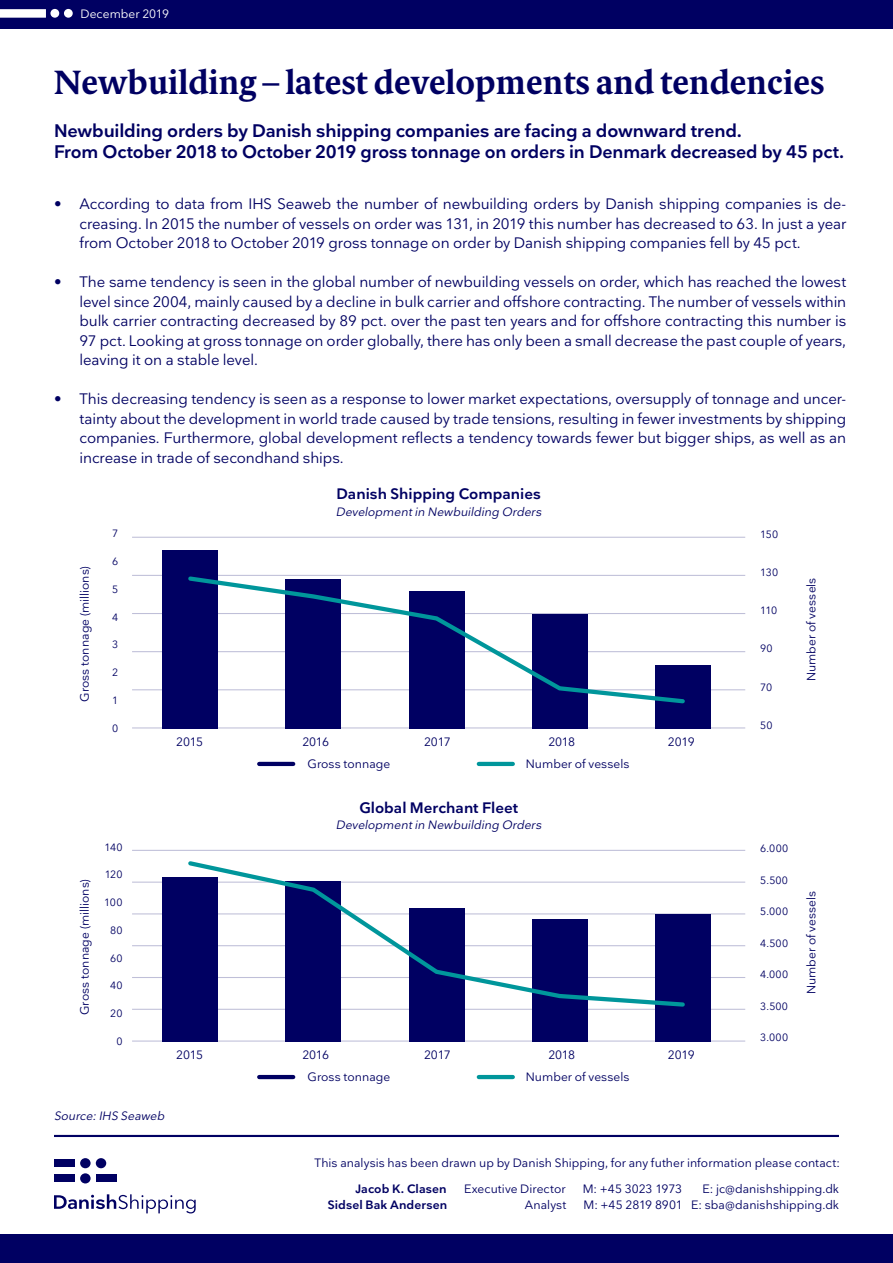
<style>
.page{position:relative;width:893px;height:1263px;background:#fff}
.page>*{position:absolute;margin:0;border:0;box-sizing:border-box;transform-origin:0 0}
.Overskift{font:700 33.75px "Berlingske Serif Text";color:#000062}
.Manchet{font:600 18px/21px "Nationale";letter-spacing:-.01em;color:#000062}
.t1{font:15px/19.5px "Nationale";letter-spacing:-.005em;color:#000062;text-align:justify}
.Brødtekst_dots{font:600 15px "Nationale";letter-spacing:-.005em;color:#000062}
.Fodnoter_Billedtekst{font:12px "Nationale";letter-spacing:.005em;color:#000062}
.Brødtekst_dots-2{font:12px "Nationale";letter-spacing:.005em;color:#000062}
.Brødtekst_dots-3{font:italic 12px "Nationale";color:#000062}
.Fodnoter_Billedtekst-2{font:600 12px "Nationale";letter-spacing:.01em;color:#000062}
.Fodnoter_Billedtekst-3{font:italic 12px "Nationale";color:#000062}
.Fodnoter_Billedtekst-4{font:12px "Nationale";letter-spacing:.005em;color:#fff}
.Fodnoter_Billedtekst-5{font:10.5px "Nationale";letter-spacing:.01em;color:#000062}
</style>
<div class="page">
<hr style="left:54px;top:1135px;width:785px;height:2px;background:#000062">
<div style="left:54px;top:1159px;width:21px;height:8px;background:#000062"></div>
<div style="left:54px;top:1174px;width:21px;height:8px;background:#000062"></div>
<div style="left:96px;top:1174px;width:21px;height:8px;background:#000062"></div>
<div style="left:80px;top:1158px;width:11px;height:10px;background:#000062;border-radius:50%"></div>
<div style="left:96px;top:1158px;width:10px;height:10px;background:#000062;border-radius:50%"></div>
<div style="left:80px;top:1173px;width:11px;height:10px;background:#000062;border-radius:50%"></div>
<svg style="left:54px;top:1194px;width:142px;height:19px"></svg>
<div style="left:0;top:1234px;width:893px;height:29px;background:#000062"></div>
<div style="left:0;top:0;width:893px;height:28px;background:#000062"></div>
<div style="left:0;top:9px;width:46px;height:9px;background:#fff"></div>
<div style="left:50px;top:9px;width:9px;height:9px;background:#fff;border-radius:50%"></div>
<div style="left:64px;top:9px;width:9px;height:9px;background:#fff;border-radius:50%"></div>
<hr style="left:132px;top:575px;width:613px;height:1px;background:#bfbfd8">
<hr style="left:132px;top:613px;width:613px;height:1px;background:#bfbfd8">
<hr style="left:132px;top:651px;width:613px;height:1px;background:#bfbfd8">
<hr style="left:132px;top:689px;width:613px;height:1px;background:#bfbfd8">
<hr style="left:132px;top:727px;width:613px;height:1px;background:#bfbfd8">
<hr style="left:132px;top:537px;width:613px;height:1px;background:#bfbfd8">
<div style="left:163px;top:550px;width:55px;height:178px;background:#000062"></div>
<div style="left:286px;top:579px;width:55px;height:149px;background:#000062"></div>
<div style="left:409px;top:591px;width:55px;height:137px;background:#000062"></div>
<div style="left:532px;top:614px;width:55px;height:114px;background:#000062"></div>
<div style="left:655px;top:664px;width:55px;height:64px;background:#000062"></div>
<svg style="left:188px;top:576px;width:499px;height:130px"></svg>
<hr style="left:479px;top:762px;width:34px;height:4px;background:#00969b">
<hr style="left:259px;top:762px;width:34px;height:4px;background:#000062">
<hr style="left:132px;top:882px;width:613px;height:1px;background:#bfbfd8">
<hr style="left:132px;top:913px;width:613px;height:1px;background:#bfbfd8">
<hr style="left:132px;top:945px;width:613px;height:1px;background:#bfbfd8">
<hr style="left:132px;top:977px;width:613px;height:1px;background:#bfbfd8">
<hr style="left:132px;top:1009px;width:613px;height:1px;background:#bfbfd8">
<hr style="left:132px;top:1040px;width:613px;height:1px;background:#bfbfd8">
<hr style="left:132px;top:850px;width:613px;height:1px;background:#bfbfd8">
<div style="left:163px;top:877px;width:55px;height:164px;background:#000062"></div>
<div style="left:286px;top:881px;width:55px;height:160px;background:#000062"></div>
<div style="left:409px;top:908px;width:55px;height:133px;background:#000062"></div>
<div style="left:532px;top:919px;width:55px;height:122px;background:#000062"></div>
<div style="left:655px;top:914px;width:55px;height:127px;background:#000062"></div>
<svg style="left:188px;top:861px;width:499px;height:148px"></svg>
<hr style="left:479px;top:1075px;width:34px;height:4px;background:#00969b">
<hr style="left:259px;top:1075px;width:34px;height:4px;background:#000062">
<p class="Fodnoter_Billedtekst-4" style="left:80px;top:6px;width:90px">December 2019</p>
<p class="Overskift" style="left:54px;top:58px;width:772px">Newbuilding – latest developments and tendencies</p>
<p class="Manchet" style="left:54px;top:120px;width:792px">Newbuilding orders by Danish shipping companies are facing a downward trend.<br>From October 2018 to October 2019 gross tonnage on orders in Denmark decreased by 45 pct.</p>
<p class="t1" style="left:80px;top:194px;width:768px;text-indent:-26px">• According to data from IHS Seaweb the number of newbuilding orders by Danish shipping companies is de&shy;creasing. In 2015 the number of vessels on order was 131, in 2019 this number has decreased to 63. In just a year from October 2018 to October 2019 gross tonnage on order by Danish shipping companies fell by 45 pct.</p>
<p class="t1" style="left:80px;top:272px;width:768px;text-indent:-26px">• The same tendency is seen in the global number of newbuilding vessels on order, which has reached the lowest level since 2004, mainly caused by a decline in bulk carrier and offshore contracting. The number of vessels within bulk carrier contracting decreased by 89 pct. over the past ten years and for offshore contracting this number is 97 pct. Looking at gross tonnage on order globally, there has only been a small decrease the past couple of years, leaving it on a stable level.</p>
<p class="t1" style="left:80px;top:389px;width:768px;text-indent:-26px">• This decreasing tendency is seen as a response to lower market expectations, oversupply of tonnage and uncer&shy;tainty about the development in world trade caused by trade tensions, resulting in fewer investments by shipping companies. Furthermore, global development reflects a tendency towards fewer but bigger ships, as well as an increase in trade of secondhand ships.</p>
<p class="Brødtekst_dots-2" style="left:77px;top:702px;width:137px;rotate:-90deg">Gross tonnage (millions)</p>
<p class="Fodnoter_Billedtekst-5" style="left:112px;top:527px;width:8px">7</p>
<p class="Fodnoter_Billedtekst-5" style="left:112px;top:555px;width:8px">6</p>
<p class="Fodnoter_Billedtekst-5" style="left:112px;top:583px;width:8px">5</p>
<p class="Fodnoter_Billedtekst-5" style="left:112px;top:610px;width:8px">4</p>
<p class="Fodnoter_Billedtekst-5" style="left:112px;top:638px;width:8px">3</p>
<p class="Fodnoter_Billedtekst-5" style="left:112px;top:666px;width:8px">2</p>
<p class="Fodnoter_Billedtekst-5" style="left:112px;top:694px;width:8px">1</p>
<p class="Fodnoter_Billedtekst-5" style="left:112px;top:721px;width:8px">0</p>
<p class="Brødtekst_dots" style="left:336px;top:485px;width:206px">Danish Shipping Companies</p>
<p class="Brødtekst_dots-3" style="left:336px;top:504px;width:210px">Developmentin Newbuilding Orders</p>
<p class="Brødtekst_dots-2" style="left:176px;top:734px;width:28px">2015</p>
<p class="Brødtekst_dots-2" style="left:302px;top:734px;width:28px">2016</p>
<p class="Brødtekst_dots-2" style="left:424px;top:734px;width:28px">2017</p>
<p class="Brødtekst_dots-2" style="left:548px;top:734px;width:28px">2018</p>
<p class="Brødtekst_dots-2" style="left:668px;top:734px;width:28px">2019</p>
<p class="Brødtekst_dots-2" style="left:307px;top:756px;width:84px">Gross tonnage</p>
<p class="Brødtekst_dots-2" style="left:526px;top:756px;width:105px">Number of vessels</p>
<p class="Brødtekst_dots-2" style="left:77px;top:1015px;width:137px;rotate:-90deg">Gross tonnage (millions)</p>
<p class="Fodnoter_Billedtekst-5" style="left:105px;top:840px;width:19px">140</p>
<p class="Fodnoter_Billedtekst-5" style="left:105px;top:868px;width:19px">120</p>
<p class="Fodnoter_Billedtekst-5" style="left:104px;top:896px;width:20px">100</p>
<p class="Fodnoter_Billedtekst-5" style="left:110px;top:923px;width:14px">80</p>
<p class="Fodnoter_Billedtekst-5" style="left:110px;top:951px;width:14px">60</p>
<p class="Fodnoter_Billedtekst-5" style="left:110px;top:979px;width:14px">40</p>
<p class="Fodnoter_Billedtekst-5" style="left:110px;top:1007px;width:14px">20</p>
<p class="Fodnoter_Billedtekst-5" style="left:116px;top:1034px;width:8px">0</p>
<p class="Fodnoter_Billedtekst-3" style="left:54px;top:1108px;width:114px">Source:IHS Seaweb</p>
<p class="Brødtekst_dots" style="left:359px;top:798px;width:160px">Global Merchant Fleet</p>
<p class="Brødtekst_dots-3" style="left:336px;top:817px;width:210px">Developmentin Newbuilding Orders</p>
<p class="Brødtekst_dots-2" style="left:176px;top:1047px;width:28px">2015</p>
<p class="Brødtekst_dots-2" style="left:302px;top:1047px;width:28px">2016</p>
<p class="Brødtekst_dots-2" style="left:424px;top:1047px;width:28px">2017</p>
<p class="Brødtekst_dots-2" style="left:548px;top:1047px;width:28px">2018</p>
<p class="Brødtekst_dots-2" style="left:668px;top:1047px;width:28px">2019</p>
<p class="Brødtekst_dots-2" style="left:307px;top:1069px;width:84px">Gross tonnage</p>
<p class="Brødtekst_dots-2" style="left:526px;top:1069px;width:105px">Number of vessels</p>
<p class="Fodnoter_Billedtekst-5" style="left:760px;top:527px;width:19px">150</p>
<p class="Fodnoter_Billedtekst-5" style="left:760px;top:565px;width:19px">130</p>
<p class="Fodnoter_Billedtekst-5" style="left:760px;top:604px;width:19px">110</p>
<p class="Fodnoter_Billedtekst-5" style="left:760px;top:642px;width:14px">90</p>
<p class="Fodnoter_Billedtekst-5" style="left:760px;top:680px;width:13px">70</p>
<p class="Fodnoter_Billedtekst-5" style="left:760px;top:718px;width:14px">50</p>
<p class="Brødtekst_dots-2" style="left:804px;top:681px;width:105px;rotate:-90deg">Number of vessels</p>
<p class="Fodnoter_Billedtekst-5" style="left:760px;top:842px;width:29px">6.000</p>
<p class="Fodnoter_Billedtekst-5" style="left:760px;top:873px;width:29px">5.500</p>
<p class="Fodnoter_Billedtekst-5" style="left:760px;top:905px;width:29px">5.000</p>
<p class="Fodnoter_Billedtekst-5" style="left:760px;top:936px;width:29px">4.500</p>
<p class="Fodnoter_Billedtekst-5" style="left:760px;top:968px;width:29px">4.000</p>
<p class="Fodnoter_Billedtekst-5" style="left:760px;top:999px;width:29px">3.500</p>
<p class="Fodnoter_Billedtekst-5" style="left:760px;top:1031px;width:29px">3.000</p>
<p class="Brødtekst_dots-2" style="left:804px;top:994px;width:105px;rotate:-90deg">Number of vessels</p>
<p class="Fodnoter_Billedtekst" style="left:314px;top:1155px;width:527px">This analysis has been drawn up by Danish Shipping, for any futher information please contact:</p>
<p class="Fodnoter_Billedtekst-2" style="left:355px;top:1181px;width:93px">Jacob K. Clasen</p>
<p class="Fodnoter_Billedtekst" style="left:464px;top:1181px;width:103px">Executive Director</p>
<p class="Fodnoter_Billedtekst" style="left:583px;top:1181px;width:101px">M: +45 3023 1973</p>
<p class="Fodnoter_Billedtekst" style="left:702px;top:1181px;width:138px">E: jc@danishshipping.dk</p>
<p class="Fodnoter_Billedtekst-2" style="left:328px;top:1197px;width:121px">Sidsel Bak Andersen</p>
<p class="Fodnoter_Billedtekst" style="left:525px;top:1197px;width:43px">Analyst</p>
<p class="Fodnoter_Billedtekst" style="left:584px;top:1197px;width:257px">M: +45 2819 8901 E: sba@danishshipping.dk</p>
</div>
